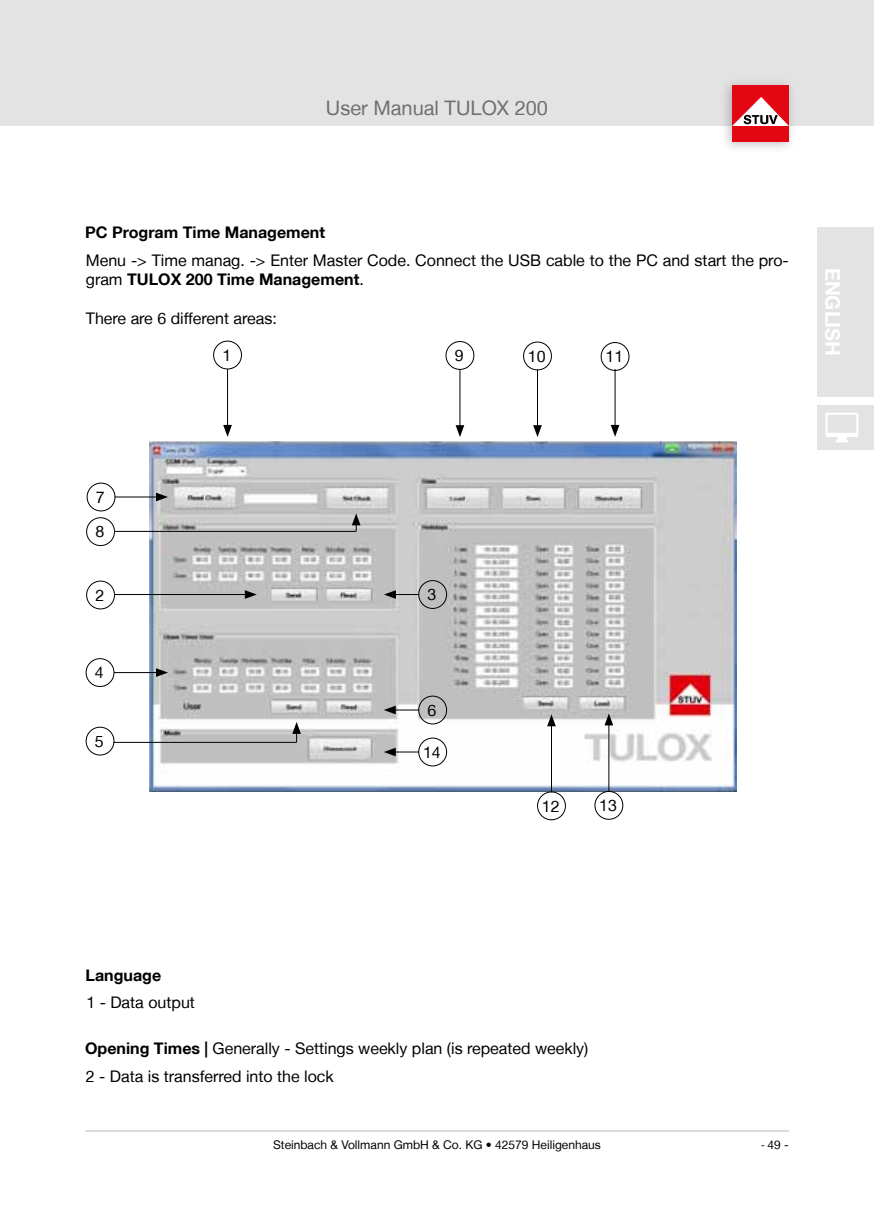
<style>
.page{position:relative;width:874px;height:1225px;background:#fff}
.page>*{position:absolute;margin:0;border:0;box-sizing:border-box;transform-origin:0 0}
.t1{font:20px "Helvetica Neue LT";color:#706f6f}
.t2{font:700 20px "Helvetica Neue LT";color:#fff}
.t3{font:16px/34.6px "Helvetica Neue LT";color:#000}
.t4{font:700 16px "Helvetica Neue LT";color:#000}
.t5{font:12px "Helvetica Neue LT";color:#000}
.s1{font-weight:400}
.s2{font-weight:700}
.s3{font-family:"Myriad Pro"}
</style>
<div class="page">
<div style="left:817px;top:227px;width:56px;height:170px;background:#e3e3e3"></div>
<div style="left:0;top:0;width:873px;height:126px;background:#e3e3e3"></div>
<div style="left:718px;top:76px;width:79px;height:78px;background:#000;opacity:.25"></div>
<div style="left:731px;top:85px;width:57px;height:56px;background:#e30613"></div>
<svg style="left:731px;top:97px;width:57px;height:29px"></svg>
<hr style="left:85px;top:1130px;width:703px;height:2px;background:#dadada">
<div style="left:817px;top:405px;width:56px;height:45px;background:#e3e3e3"></div>
<svg style="left:825px;top:413px;width:32px;height:29px"></svg>
<img style="left:149px;top:442px;width:587px;height:349px">
<div style="left:86px;top:581px;width:29px;height:28px;border:1px solid #000;border-radius:50%"></div>
<div style="left:418px;top:580px;width:28px;height:28px;border:1px solid #000;border-radius:50%"></div>
<div style="left:86px;top:727px;width:28px;height:28px;border:1px solid #000;border-radius:50%"></div>
<div style="left:418px;top:696px;width:28px;height:28px;border:1px solid #000;border-radius:50%"></div>
<div style="left:87px;top:483px;width:28px;height:28px;border:1px solid #000;border-radius:50%"></div>
<div style="left:86px;top:517px;width:29px;height:29px;border:1px solid #000;border-radius:50%"></div>
<div style="left:445px;top:341px;width:29px;height:29px;border:1px solid #000;border-radius:50%"></div>
<div style="left:523px;top:342px;width:28px;height:28px;border:1px solid #000;border-radius:50%"></div>
<hr style="left:115px;top:594px;width:133px;height:1px;background:#000">
<svg style="left:245px;top:590px;width:12px;height:9px"></svg>
<svg style="left:384px;top:590px;width:34px;height:9px"></svg>
<hr style="left:115px;top:531px;width:241px;height:1px;background:#000">
<svg style="left:351px;top:513px;width:9px;height:18px"></svg>
<div style="left:600px;top:342px;width:29px;height:29px;border:1px solid #000;border-radius:50%"></div>
<hr style="left:459px;top:370px;width:1px;height:58px;background:#000">
<svg style="left:455px;top:425px;width:9px;height:12px"></svg>
<hr style="left:537px;top:370px;width:1px;height:58px;background:#000">
<svg style="left:533px;top:425px;width:8px;height:12px"></svg>
<hr style="left:614px;top:369px;width:1px;height:59px;background:#000">
<svg style="left:610px;top:425px;width:9px;height:12px"></svg>
<div style="left:594px;top:791px;width:28px;height:28px;border:1px solid #000;border-radius:50%"></div>
<div style="left:537px;top:791px;width:28px;height:29px;border:1px solid #000;border-radius:50%"></div>
<hr style="left:551px;top:723px;width:1px;height:69px;background:#000">
<svg style="left:547px;top:714px;width:8px;height:12px"></svg>
<div style="left:213px;top:341px;width:28px;height:28px;border:1px solid #000;border-radius:50%"></div>
<div style="left:86px;top:658px;width:28px;height:29px;border:1px solid #000;border-radius:50%"></div>
<hr style="left:114px;top:672px;width:45px;height:1px;background:#000">
<svg style="left:156px;top:668px;width:12px;height:9px"></svg>
<hr style="left:227px;top:369px;width:1px;height:59px;background:#000">
<svg style="left:223px;top:425px;width:9px;height:12px"></svg>
<hr style="left:115px;top:496px;width:44px;height:1px;background:#000">
<svg style="left:156px;top:492px;width:12px;height:9px"></svg>
<hr style="left:608px;top:722px;width:1px;height:69px;background:#000">
<svg style="left:604px;top:713px;width:9px;height:12px"></svg>
<hr style="left:113px;top:742px;width:183px;height:1px;background:#000">
<svg style="left:292px;top:722px;width:9px;height:20px"></svg>
<svg style="left:383px;top:705px;width:35px;height:9px"></svg>
<div style="left:418px;top:738px;width:28px;height:28px;border:1px solid #000;border-radius:50%"></div>
<svg style="left:383px;top:747px;width:35px;height:9px"></svg>
<p class="t1" style="left:326px;top:96px;width:223px">User Manual TULOX 200</p>
<p class="t4" style="left:85px;top:223px;width:241px">PC Program Time Management</p>
<p class="t3" style="left:86px;top:243px;width:704px">Menu -&gt; Time manag. -&gt; Enter Master Code. Connect the USB cable to the PC and start the pro-</p>
<p class="t4" style="left:86px;top:269px;width:279px"><span class="s1">gram</span> TULOX 200 Time Management<span class="s1">.</span></p>
<p class="t3" style="left:86px;top:300px;width:192px">There are 6 different areas:</p>
<p class="t3" style="left:222px;top:337px;width:10px">1</p>
<p class="t3" style="left:454px;top:338px;width:10px">9</p>
<p class="t3" style="left:527px;top:338px;width:19px">10</p>
<p class="t3" style="left:605px;top:339px;width:19px">11</p>
<p class="t2" style="left:844px;top:268px;width:90px;rotate:90deg">ENGLISH</p>
<p class="t3" style="left:95px;top:479px;width:11px">7<br>8</p>
<p class="t3" style="left:95px;top:577px;width:10px">2</p>
<p class="t3" style="left:427px;top:577px;width:10px">3</p>
<p class="t3" style="left:95px;top:655px;width:10px">4</p>
<p class="t3" style="left:95px;top:723px;width:10px">5</p>
<p class="t3" style="left:427px;top:692px;width:10px">6</p>
<p class="t3" style="left:423px;top:734px;width:19px">14</p>
<p class="t3" style="left:541px;top:788px;width:19px">12</p>
<p class="t3" style="left:599px;top:788px;width:19px">13</p>
<p class="t4" style="left:86px;top:965px;width:77px">Language</p>
<p class="t3" style="left:86px;top:985px;width:110px">1 - Data output</p>
<p class="t3" style="left:85px;top:1031px;width:504px"><span class="s2">Opening Times |</span> Generally - Settings weekly plan (is repeated weekly)</p>
<p class="t3" style="left:86px;top:1058px;width:249px">2 - Data is transferred into the lock</p>
<p class="t5" style="left:273px;top:1137px;width:329px">Steinbach &amp; Vollmann GmbH &amp; Co. KG • 42579 Heiligenhaus</p>
<p class="t5" style="left:760px;top:1137px;width:29px"><span class="s3">-</span> 49 -</p>
</div>
